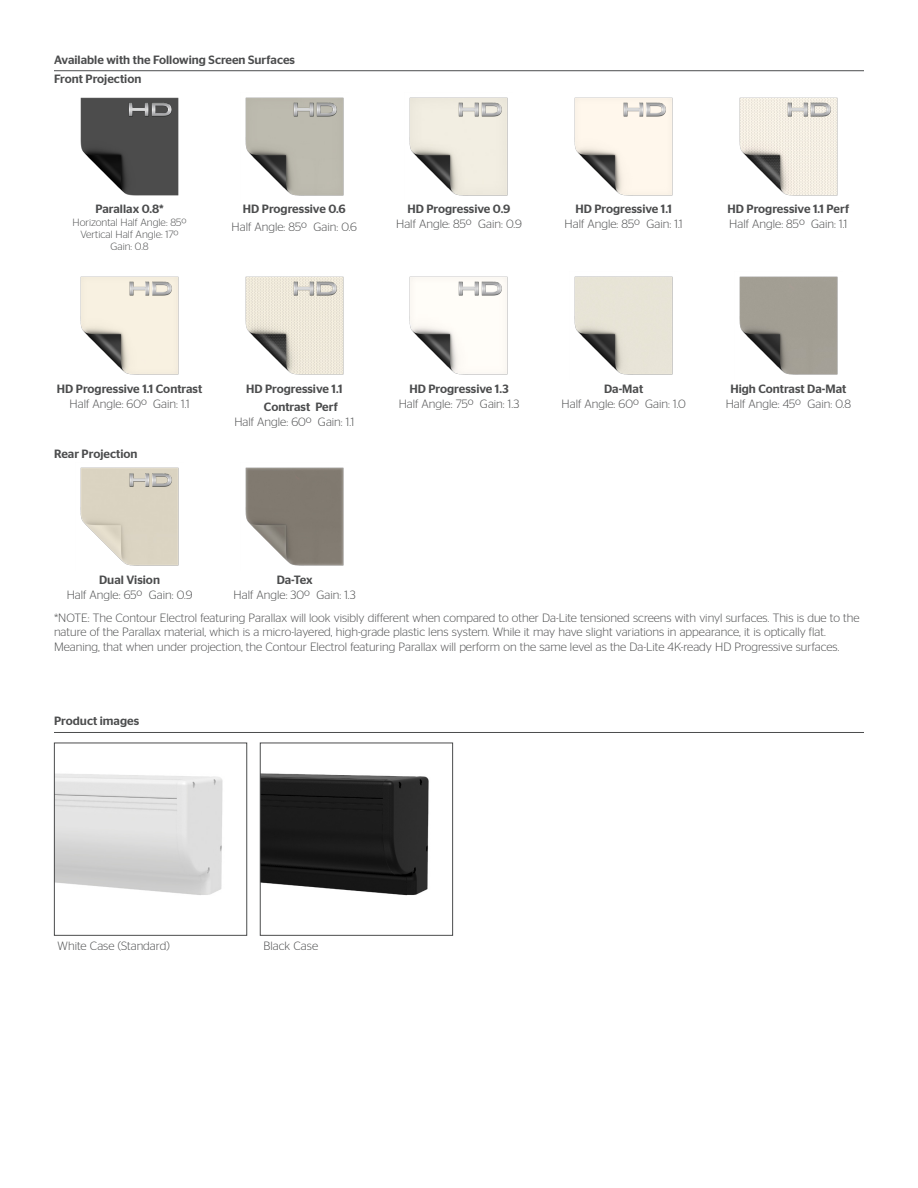
<style>
.page{position:relative;width:918px;height:1188px;background:#fff}
.page>*{position:absolute;margin:0;border:0;box-sizing:border-box;transform-origin:0 0}
.t1{font:300 12px/14.4px "Stag Sans";color:#4b4c4d}
.t2{font:500 12px/18px "Stag Sans";color:#4b4c4d}
.t3{font:300 10.5px "Stag Sans";color:#4b4c4d}
</style>
<div class="page">
<hr style="left:54px;top:70px;width:810px;height:1px;background:#4b4c4d">
<hr style="left:54px;top:732px;width:810px;height:1px;background:#4b4c4d">
<img style="left:262px;top:773px;width:167px;height:123px">
<div style="left:260px;top:743px;width:193px;height:193px;border:1px solid #4b4c4d"></div>
<img style="left:56px;top:773px;width:167px;height:122px">
<div style="left:54px;top:743px;width:193px;height:193px;border:1px solid #4b4c4d"></div>
<img style="left:739px;top:97px;width:99px;height:99px">
<img style="left:778px;top:97px;width:54px;height:28px">
<img style="left:245px;top:97px;width:99px;height:99px">
<img style="left:409px;top:97px;width:99px;height:99px">
<img style="left:574px;top:97px;width:99px;height:99px">
<img style="left:409px;top:276px;width:99px;height:99px">
<img style="left:574px;top:276px;width:99px;height:99px">
<img style="left:739px;top:276px;width:99px;height:99px">
<img style="left:80px;top:467px;width:99px;height:99px">
<img style="left:245px;top:467px;width:99px;height:99px">
<img style="left:449px;top:276px;width:54px;height:29px">
<img style="left:613px;top:97px;width:54px;height:28px">
<img style="left:448px;top:97px;width:55px;height:28px">
<img style="left:284px;top:97px;width:54px;height:28px">
<img style="left:80px;top:97px;width:99px;height:99px">
<img style="left:80px;top:276px;width:99px;height:99px">
<img style="left:119px;top:276px;width:54px;height:29px">
<img style="left:245px;top:276px;width:99px;height:99px">
<img style="left:284px;top:276px;width:54px;height:29px">
<img style="left:119px;top:97px;width:54px;height:28px">
<img style="left:119px;top:467px;width:54px;height:29px">
<p class="t2" style="left:54px;top:50px;width:243px">Available with the Following Screen Surfaces</p>
<p class="t2" style="left:54px;top:70px;width:89px">Front Projection</p>
<p class="t2" style="left:95px;top:200px;width:70px">Parallax 0.8*</p>
<p class="t3" style="left:73px;top:216px;width:116px">Horizontal Half Angle: 85º</p>
<p class="t3" style="left:81px;top:229px;width:100px">Vertical Half Angle: 17º</p>
<p class="t3" style="left:111px;top:241px;width:40px">Gain: 0.8</p>
<p class="t2" style="left:243px;top:200px;width:104px">HD Progressive 0.6</p>
<p class="t1" style="left:232px;top:220px;width:127px">Half Angle: 85º Gain: 0.6</p>
<p class="t2" style="left:407px;top:200px;width:105px">HD Progressive 0.9</p>
<p class="t1" style="left:396px;top:217px;width:127px">Half Angle: 85º Gain: 0.9</p>
<p class="t2" style="left:575px;top:200px;width:98px">HD Progressive 1.1</p>
<p class="t1" style="left:565px;top:217px;width:120px">Half Angle: 85º Gain: 1.1</p>
<p class="t2" style="left:728px;top:200px;width:123px">HD Progressive 1.1 Perf</p>
<p class="t1" style="left:729px;top:217px;width:120px">Half Angle: 85º Gain: 1.1</p>
<p class="t2" style="left:57px;top:380px;width:147px">HD Progressive 1.1 Contrast</p>
<p class="t1" style="left:70px;top:396px;width:121px">Half Angle: 60º Gain: 1.1</p>
<p class="t2" style="left:54px;top:444px;width:85px">Rear Projection</p>
<p class="t2" style="left:264px;top:380px;width:80px;text-indent:-18px">HD Progressive 1.1<br>Contrast Perf</p>
<p class="t1" style="left:234px;top:414px;width:121px">Half Angle: 60º Gain: 1.1</p>
<p class="t2" style="left:409px;top:380px;width:101px">HD Progressive 1.3</p>
<p class="t1" style="left:399px;top:396px;width:122px">Half Angle: 75º Gain: 1.3</p>
<p class="t2" style="left:604px;top:380px;width:41px">Da-Mat</p>
<p class="t1" style="left:562px;top:396px;width:126px">Half Angle: 60º Gain: 1.0</p>
<p class="t2" style="left:730px;top:380px;width:118px">High Contrast Da-Mat</p>
<p class="t1" style="left:726px;top:396px;width:127px">Half Angle: 45º Gain: 0.8</p>
<p class="t2" style="left:99px;top:571px;width:62px">Dual Vision</p>
<p class="t1" style="left:67px;top:587px;width:127px">Half Angle: 65º Gain: 0.9</p>
<p class="t2" style="left:277px;top:571px;width:37px">Da-Tex</p>
<p class="t1" style="left:234px;top:587px;width:124px">Half Angle: 30º Gain: 1.3</p>
<p class="t1" style="left:54px;top:610px;width:807px">*NOTE: The Contour Electrol featuring Parallax will look visibly different when compared to other Da-Lite tensioned screens with vinyl surfaces. This is due to the nature of the Parallax material, which is a micro-layered, high-grade plastic lens system. While it may have slight variations in appearance, it is optically flat.<br>Meaning, that when under projection, the Contour Electrol featuring Parallax will perform on the same level as the Da-Lite 4K-ready HD Progressive surfaces.</p>
<p class="t2" style="left:54px;top:712px;width:87px">Product images</p>
<p class="t1" style="left:58px;top:939px;width:114px">White Case (Standard)</p>
<p class="t1" style="left:264px;top:939px;width:56px">Black Case</p>
</div>
